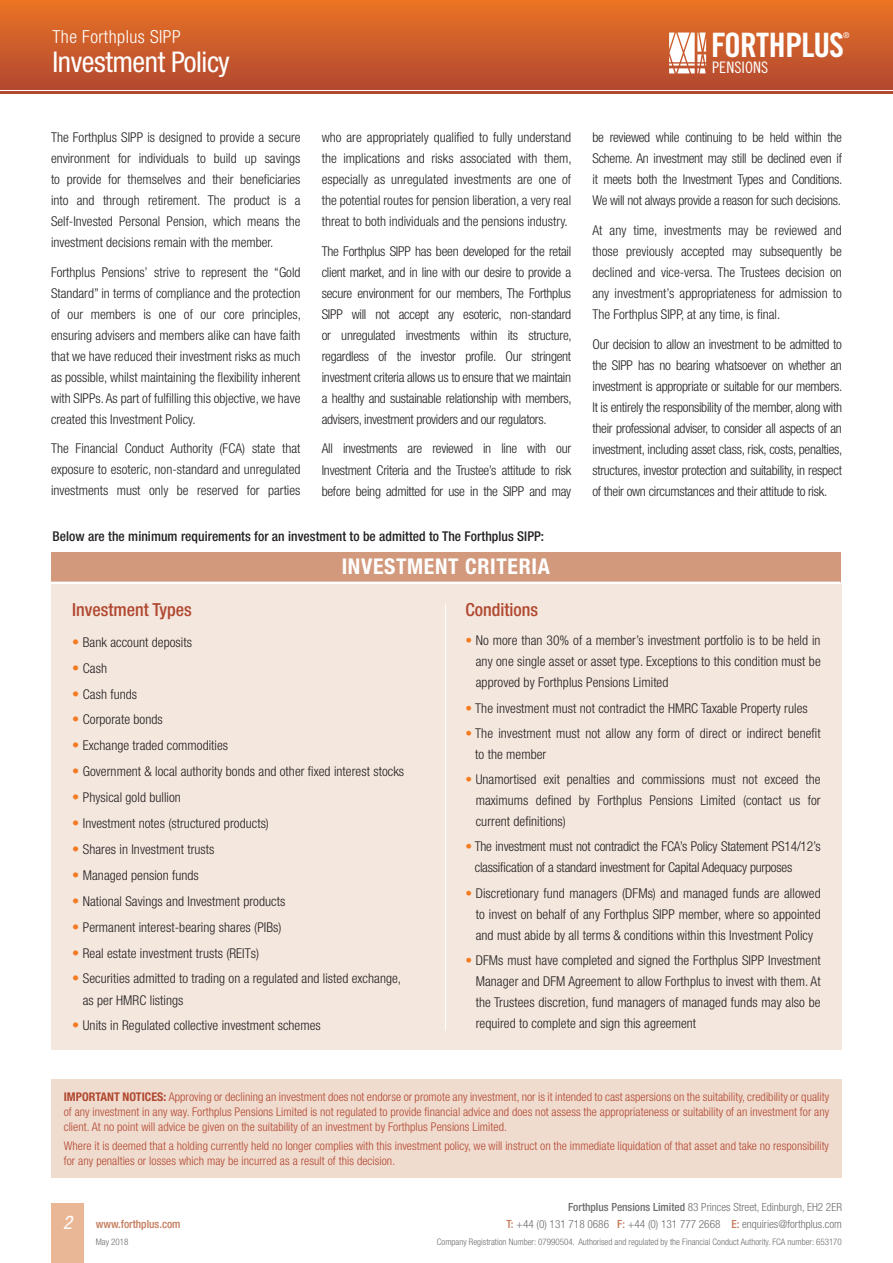
<style>
.page{position:relative;width:893px;height:1263px;background:#fff}
.page>*{position:absolute;margin:0;border:0;box-sizing:border-box;transform-origin:0 0}
.t1{font:33.6px "Trade Gothic Bold Cond Twenty";letter-spacing:-.025em;color:#fff}
.t2{font:condensed 28.65px "Helvetica Neue LT Pro";letter-spacing:-.015em;color:#fff}
.t3{font:700 condensed 21.75px "Helvetica Neue LT Pro";letter-spacing:.03em;color:#fff}
.t4{font:italic condensed 18.75px "Helvetica Neue LT Pro";color:#fff}
.t5{font:500 condensed 18px "Helvetica Neue LT Pro";color:#b14830}
.t6{font:300 condensed 18px "Helvetica Neue LT Pro";letter-spacing:.025em;color:#fff}
.t7{font:15.9px "Trade Gothic Cond Eighteen";letter-spacing:.005em;color:#fff}
.t8{font:300 condensed 13.5px/21px "Helvetica Neue LT Pro";letter-spacing:.005em;color:#231f20;text-align:justify}
.t9{font:300 condensed 13.5px/21px "Helvetica Neue LT Pro";letter-spacing:-.015em;color:#231f20}
.t10{font:500 condensed 13.5px "Helvetica Neue LT Pro";letter-spacing:.005em;color:#231f20}
.t11{font:300 condensed 12px/15px "Helvetica Neue LT Pro";letter-spacing:.005em;color:#b14830;text-align:justify}
.t12{font:300 condensed 11.25px/16.5px "Helvetica Neue LT Pro";color:#6c6d70;text-align:right}
.t13{font:500 condensed 11.25px "Helvetica Neue LT Pro";color:#c47959}
.t14{font:300 condensed 9px "Helvetica Neue LT Pro";color:#6c6d70}
.t15{font:8.1px "Trade Gothic Cond Eighteen";color:#fff}
.s1{font-size:14.25px;color:#f47b21}
.s2{color:#f47b21}
.s3{font-weight:700}
.s4{font-weight:500}
.s5{font-weight:500;color:#c47959}
</style>
<div class="page">
<div style="left:0;top:0;width:893px;height:89px;background:linear-gradient(to bottom,#eb7424,#b24831)"></div>
<hr style="left:0;top:91px;width:893px;height:3px;background:#b14830">
<svg style="left:669px;top:33px;width:37px;height:40px"></svg>
<div style="left:51px;top:1203px;width:33px;height:60px;background:#eab796"></div>
<div style="left:51px;top:585px;width:791px;height:465px;background:#f4e7de"></div>
<hr style="left:445px;top:604px;width:1px;height:427px;background:#fff">
<div style="left:51px;top:552px;width:789px;height:30px;background:#d2997d"></div>
<div style="left:51px;top:1079px;width:791px;height:99px;background:#f0dbcf"></div>
<h3 class="t6" style="left:53px;top:27px;width:130px">The Forthplus SIPP</h3>
<h2 class="t2" style="left:53px;top:45px;width:179px">Investment Policy</h2>
<p class="t15" style="left:843px;top:30px;width:8px">®</p>
<h1 class="t1" style="left:711px;top:25px;width:135px">FORTHPLUS</h1>
<p class="t7" style="left:712px;top:58px;width:58px">PENSIONS</p>
<p class="t8" style="left:51px;top:127px;width:251px">The Forthplus SIPP is designed to provide a secure environment for individuals to build up savings to provide for themselves and their beneficiaries into and through retirement. The product is a Self-Invested Personal Pension, which means the investment decisions remain with the member.</p>
<p class="t8" style="left:51px;top:261px;width:251px">Forthplus Pensions’ strive to represent the “Gold Standard” in terms of compliance and the protection of our members is one of our core principles, ensuring advisers and members alike can have faith that we have reduced their investment risks as much as possible, whilst maintaining the flexibility inherent with SIPPs. As part of fulfilling this objective, we have created this Investment Policy.</p>
<p class="t8" style="left:51px;top:438px;width:251px">The Financial Conduct Authority (FCA) state that exposure to esoteric, non-standard and unregulated investments must only be reserved for parties</p>
<p class="t8" style="left:322px;top:127px;width:251px">who are appropriately qualified to fully understand the implications and risks associated with them, especially as unregulated investments are one of the potential routes for pension liberation, a very real threat to both individuals and the pensions industry.</p>
<p class="t8" style="left:322px;top:241px;width:251px">The Forthplus SIPP has been developed for the retail client market, and in line with our desire to provide a secure environment for our members, The Forthplus SIPP will not accept any esoteric, non-standard or unregulated investments within its structure, regardless of the investor profile. Our stringent investment criteria allows us to ensure that we maintain a healthy and sustainable relationship with members, advisers, investment providers and our regulators.</p>
<p class="t8" style="left:322px;top:438px;width:251px">All investments are reviewed in line with our Investment Criteria and the Trustee’s attitude to risk before being admitted for use in the SIPP and may</p>
<p class="t10" style="left:53px;top:528px;width:493px">Below are the minimum requirements for an investment to be admitted to The Forthplus SIPP:</p>
<h3 class="t3" style="left:342px;top:553px;width:210px">INVESTMENT CRITERIA</h3>
<p class="t8" style="left:592px;top:127px;width:251px">be reviewed while continuing to be held within the Scheme. An investment may still be declined even if it meets both the Investment Types and Conditions.<br>We will not always provide a reason for such decisions.</p>
<p class="t8" style="left:592px;top:220px;width:251px">At any time, investments may be reviewed and those previously accepted may subsequently be declined and vice-versa. The Trustees decision on any investment’s appropriateness for admission to The Forthplus SIPP, at any time, is final.</p>
<p class="t8" style="left:592px;top:333px;width:251px">Our decision to allow an investment to be admitted to the SIPP has no bearing whatsoever on whether an investment is appropriate or suitable for our members.<br>It is entirely the responsibility of the member, along with their professional adviser, to consider all aspects of an investment, including asset class, risk, costs, penalties, structures, investor protection and suitability, in respect of their own circumstances and their attitude to risk.</p>
<h3 class="t5" style="left:72px;top:599px;width:121px">Investment Types</h3>
<p class="t8" style="left:72px;top:631px;width:121px"><span class="s1">•</span> Bank account deposits</p>
<p class="t8" style="left:72px;top:657px;width:36px"><span class="s1">•</span> Cash</p>
<p class="t8" style="left:72px;top:683px;width:66px"><span class="s1">•</span> Cash funds</p>
<p class="t8" style="left:72px;top:709px;width:92px"><span class="s1">•</span> Corporate bonds</p>
<p class="t8" style="left:72px;top:735px;width:157px"><span class="s1">•</span> Exchange traded commodities</p>
<p class="t8" style="left:72px;top:761px;width:333px"><span class="s1">•</span> Government &amp; local authority bonds and other fixed interest stocks</p>
<p class="t8" style="left:72px;top:787px;width:110px"><span class="s1">•</span> Physical gold bullion</p>
<p class="t8" style="left:72px;top:813px;width:198px"><span class="s1">•</span> Investment notes (structured products)</p>
<p class="t8" style="left:72px;top:838px;width:144px"><span class="s1">•</span> Shares in Investment trusts</p>
<p class="t8" style="left:72px;top:864px;width:128px"><span class="s1">•</span> Managed pension funds</p>
<p class="t8" style="left:72px;top:890px;width:215px"><span class="s1">•</span> National Savings and Investment products</p>
<p class="t8" style="left:72px;top:916px;width:211px"><span class="s1">•</span> Permanent interest-bearing shares (PIBs)</p>
<p class="t8" style="left:72px;top:942px;width:188px"><span class="s1">•</span> Real estate investment trusts (REITs)</p>
<p class="t8" style="left:83px;top:968px;width:320px;text-indent:-11px"><span class="s1">•</span> Securities admitted to trading on a regulated and listed exchange, as per HMRC listings</p>
<p class="t8" style="left:72px;top:1015px;width:250px"><span class="s1">•</span> Units in Regulated collective investment schemes</p>
<h3 class="t5" style="left:466px;top:599px;width:74px">Conditions</h3>
<p class="t8" style="left:476px;top:630px;width:346px;text-indent:-10px"><span class="s2">•</span> No more than 30% of a member’s investment portfolio is to be held in any one single asset or asset type. Exceptions to this condition must be approved by Forthplus Pensions Limited</p>
<p class="t8" style="left:466px;top:697px;width:344px"><span class="s2">•</span> The investment must not contradict the HMRC Taxable Property rules</p>
<p class="t8" style="left:475px;top:722px;width:347px;text-indent:-10px"><span class="s2">•</span> The investment must not allow any form of direct or indirect benefit to the member</p>
<p class="t8" style="left:476px;top:769px;width:346px;text-indent:-10px"><span class="s2">•</span> Unamortised exit penalties and commissions must not exceed the maximums defined by Forthplus Pensions Limited (contact us for current definitions)</p>
<p class="t9" style="left:475px;top:836px;width:348px;text-indent:-9px"><span class="s2">•</span> The investment must not contradict the FCA’s Policy Statement PS14/12’s classification of a standard investment for Capital Adequacy purposes</p>
<p class="t8" style="left:476px;top:882px;width:346px;text-indent:-10px"><span class="s2">•</span> Discretionary fund managers (DFMs) and managed funds are allowed to invest on behalf of any Forthplus SIPP member, where so appointed and must abide by all terms &amp; conditions within this Investment Policy</p>
<p class="t8" style="left:476px;top:949px;width:346px;text-indent:-10px"><span class="s2">•</span> DFMs must have completed and signed the Forthplus SIPP Investment Manager and DFM Agreement to allow Forthplus to invest with them. At the Trustees discretion, fund managers of managed funds may also be required to complete and sign this agreement</p>
<p class="t11" style="left:64px;top:1089px;width:767px"><span class="s3">IMPORTANT NOTICES:</span> Approving or declining an investment does not endorse or promote any investment, nor is it intended to cast aspersions on the suitability, credibility or quality of any investment in any way. Forthplus Pensions Limited is not regulated to provide financial advice and does not assess the appropriateness or suitability of an investment for any client. At no point will advice be given on the suitability of an investment by Forthplus Pensions Limited.</p>
<p class="t11" style="left:64px;top:1138px;width:767px">Where it is deemed that a holding currently held no longer complies with this investment policy, we will instruct on the immediate liquidation of that asset and take no responsibility for any penalties or losses which may be incurred as a result of this decision.</p>
<h3 class="t4" style="left:63px;top:1211px;width:10px">2</h3>
<p class="t13" style="left:96px;top:1218px;width:86px">www.forthplus.com</p>
<p class="t12" style="left:506px;top:1199px;width:337px"><span class="s4">Forthplus Pensions Limited</span> 83 Princes Street, Edinburgh, EH2 2ER<br><span class="s5">T:</span> +44 (0) 131 718 0686 <span class="s5">F:</span> +44 (0) 131 777 2668 <span class="s5">E:</span> enquiries@forthplus.com</p>
<p class="t14" style="left:96px;top:1237px;width:34px">May 2018</p>
<p class="t14" style="left:437px;top:1237px;width:407px">Company Registration Number: 07990504. Authorised and regulated by the Financial Conduct Authority. FCA number: 653170</p>
</div>
